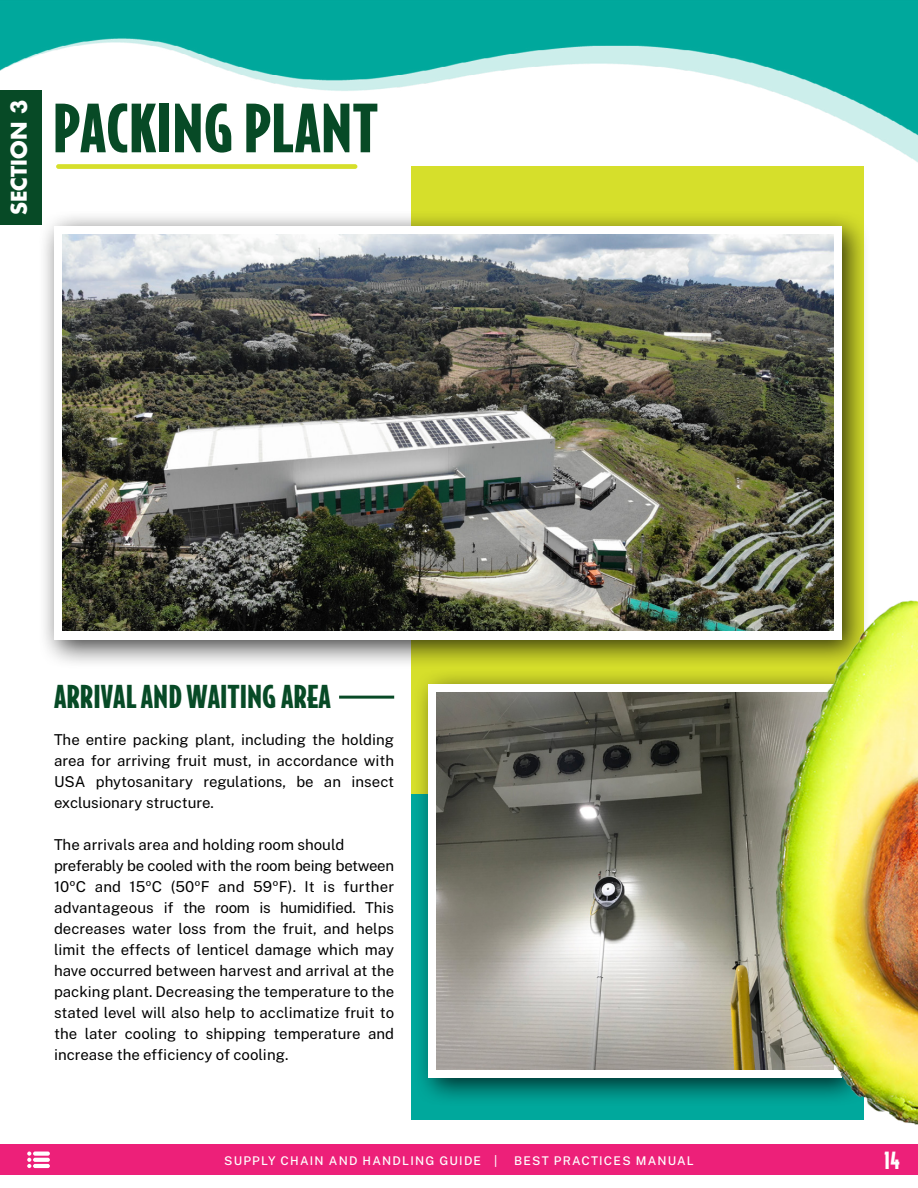
<style>
.page{position:relative;width:918px;height:1188px;background:#fff}
.page>*{position:absolute;margin:0;border:0;box-sizing:border-box;transform-origin:0 0}
.t1{font:900 63px "Bodega Sans";color:#074a26}
.t2{font:900 30px "Bodega Sans";color:#074a26}
.t3{font:900 22.5px "Bodega Sans";color:#fff}
.t4{font:700 21px "Futura LT";color:#fff}
.t5{font:15px/21px "Public Sans";color:#000;text-align:justify}
.t6{font:500 12px "Public Sans";letter-spacing:.1em;color:#fff}
</style>
<div class="page">
<div style="left:411px;top:166px;width:453px;height:953px;background:#d6df2b"></div>
<img style="left:0;top:0;width:918px;height:171px">
<div style="left:411px;top:794px;width:453px;height:325px;background:#00a89c"></div>
<div style="left:38px;top:210px;width:834px;height:459px;background:#000;opacity:.75"></div>
<div style="left:54px;top:226px;width:788px;height:414px;background:#fff"></div>
<div style="left:413px;top:668px;width:459px;height:439px;background:#000;opacity:.75"></div>
<div style="left:429px;top:684px;width:413px;height:394px;background:#fff"></div>
<img style="left:63px;top:235px;width:770px;height:395px">
<div style="left:0;top:1144px;width:918px;height:31px;background:#ed2079"></div>
<svg style="left:33px;top:1152px;width:17px;height:4px"></svg>
<svg style="left:33px;top:1158px;width:17px;height:4px"></svg>
<svg style="left:27px;top:1152px;width:4px;height:16px"></svg>
<hr style="left:33px;top:1164px;width:17px;height:4px;background:#fff;border-radius:2px">
<div style="left:0;top:90px;width:41px;height:135px;background:#074a26"></div>
<div style="left:56px;top:164px;width:301px;height:5px;background:#d6df2b;border-radius:2px"></div>
<img style="left:437px;top:692px;width:336px;height:377px">
<img style="left:773px;top:594px;width:145px;height:531px">
<hr style="left:339px;top:696px;width:55px;height:3px;background:#074a26">
<h3 class="t4" style="left:5px;top:215px;width:117px;rotate:-90deg">SECTION 3</h3>
<h1 class="t1" style="left:52px;top:86px;width:327px">PACKING PLANT</h1>
<h2 class="t2" style="left:54px;top:677px;width:279px">ARRIVAL AND WAITING AREA</h2>
<p class="t5" style="left:54px;top:729px;width:342px">The entire packing plant, including the holding area for arriving fruit must, in accordance with USA phytosanitary regulations, be an insect exclusionary structure.</p>
<p class="t5" style="left:54px;top:834px;width:342px;text-align:left">The arrivals area and holding room should preferably be cooled with the room being between 10ºC and 15ºC (50ºF and 59ºF). It is further advantageous if the room is humidified. This decreases water loss from the fruit, and helps limit the effects of lenticel damage which may have occurred between harvest and arrival at the packing plant. Decreasing the temperature to the stated level will also help to acclimatize fruit to the later cooling to shipping temperature and increase the efficiency of cooling.</p>
<p class="t6" style="left:224px;top:1151px;width:275px">SUPPLY CHAIN AND HANDLING GUIDE |</p>
<p class="t6" style="left:514px;top:1151px;width:181px">BEST PRACTICES MANUAL</p>
<h3 class="t3" style="left:884px;top:1145px;width:17px">14</h3>
</div>
